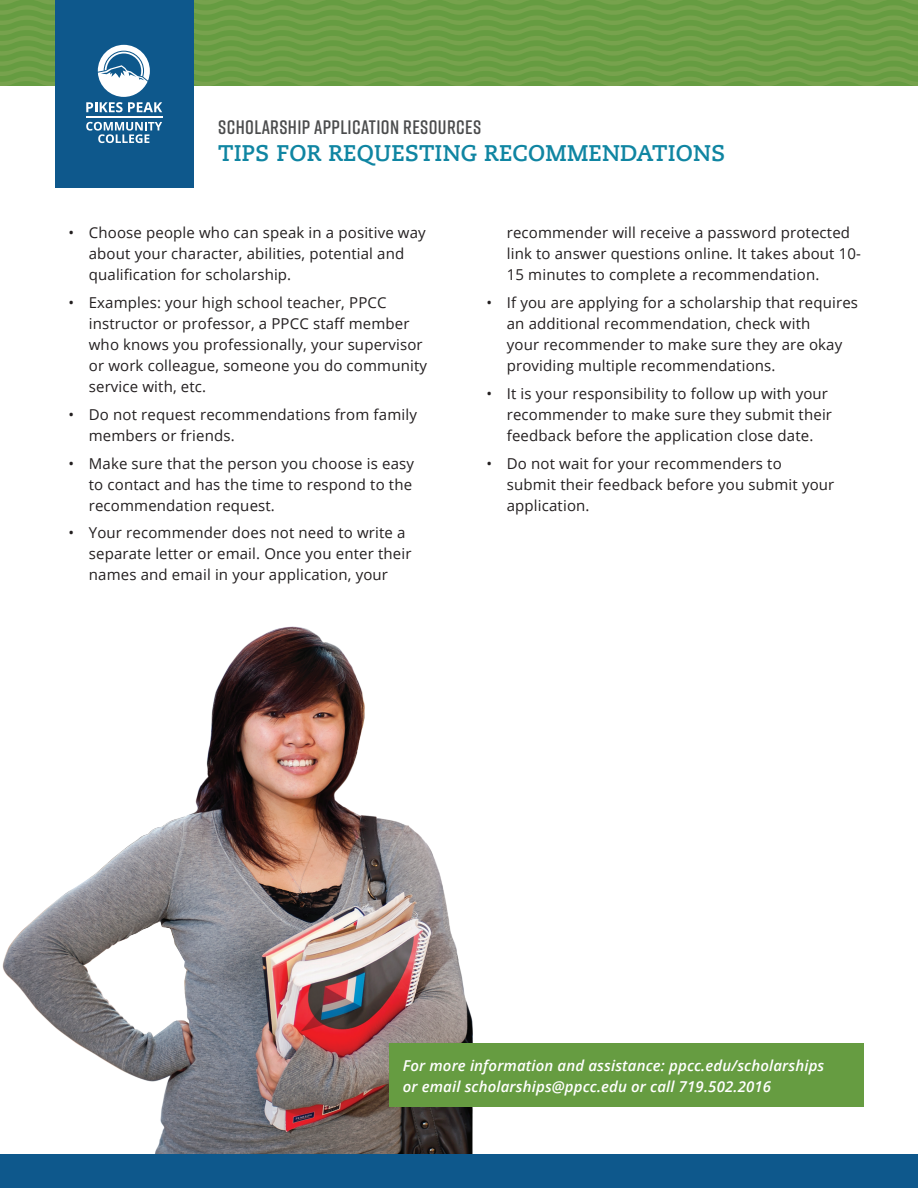
<style>
.page{position:relative;width:918px;height:1188px;background:#fff}
.page>*{position:absolute;margin:0;border:0;box-sizing:border-box;transform-origin:0 0}
.t1{font:700 22.5px "Caecilia LT Pro 75";letter-spacing:.01em;color:#0f85a2}
.Sub_title{font:600 19.5px "Rift";letter-spacing:.02em;color:#4b4c4d}
.t2{font:15px/21px "Open Sans";letter-spacing:.01em;color:#231f20}
.Body_Copy{font:italic 600 15px/21px "Open Sans";letter-spacing:.01em;color:#fff}
</style>
<div class="page">
<div style="left:0;top:0;width:918px;height:85px;background:linear-gradient(to bottom,#6d9e46,#6d9f46)"></div>
<div style="left:55px;top:0;width:139px;height:188px;background:#0e588c"></div>
<hr style="left:86px;top:116px;width:76px;height:2px;background:#fff">
<svg style="left:86px;top:122px;width:76px;height:21px"></svg>
<svg style="left:86px;top:45px;width:76px;height:67px"></svg>
<img style="left:0;top:627px;width:472px;height:528px">
<div style="left:389px;top:1044px;width:475px;height:63px;background:#669c41"></div>
<div style="left:0;top:1155px;width:918px;height:33px;background:#0e588c"></div>
<p class="Sub_title" style="left:218px;top:114px;width:265px">SCHOLARSHIP APPLICATION RESOURCES</p>
<p class="t1" style="left:218px;top:138px;width:508px">TIPS FOR REQUESTING RECOMMENDATIONS</p>
<p class="t2" style="left:89px;top:222px;width:338px;text-indent:-20px">• Choose people who can speak in a positive way about your character, abilities, potential and qualification for scholarship.</p>
<p class="t2" style="left:89px;top:292px;width:340px;text-indent:-20px">• Examples: your high school teacher, PPCC instructor or professor, a PPCC staff member who knows you professionally, your supervisor or work colleague, someone you do community service with, etc.</p>
<p class="t2" style="left:89px;top:403px;width:330px;text-indent:-20px">• Do not request recommendations from family members or friends.</p>
<p class="t2" style="left:89px;top:452px;width:327px;text-indent:-20px">• Make sure that the person you choose is easy to contact and has the time to respond to the recommendation request.</p>
<p class="t2" style="left:89px;top:522px;width:324px;text-indent:-20px">• Your recommender does not need to write a separate letter or email. Once you enter their names and email in your application, your</p>
<p class="t2" style="left:507px;top:222px;width:356px">recommender will receive a password protected link to answer questions online. It takes about 10-<br>15 minutes to complete a recommendation.</p>
<p class="t2" style="left:507px;top:292px;width:353px;text-indent:-20px">• If you are applying for a scholarship that requires an additional recommendation, check with<br>your recommender to make sure they are okay providing multiple recommendations.</p>
<p class="t2" style="left:507px;top:382px;width:327px;text-indent:-20px">• It is your responsibility to follow up with your recommender to make sure they submit their feedback before the application close date.</p>
<p class="t2" style="left:507px;top:452px;width:329px;text-indent:-20px">• Do not wait for your recommenders to submit their feedback before you submit your application.</p>
<p class="Body_Copy" style="left:403px;top:1054px;width:423px">For more information and assistance: ppcc.edu/scholarships or email scholarships@ppcc.edu or call 719.502.2016</p>
</div>
